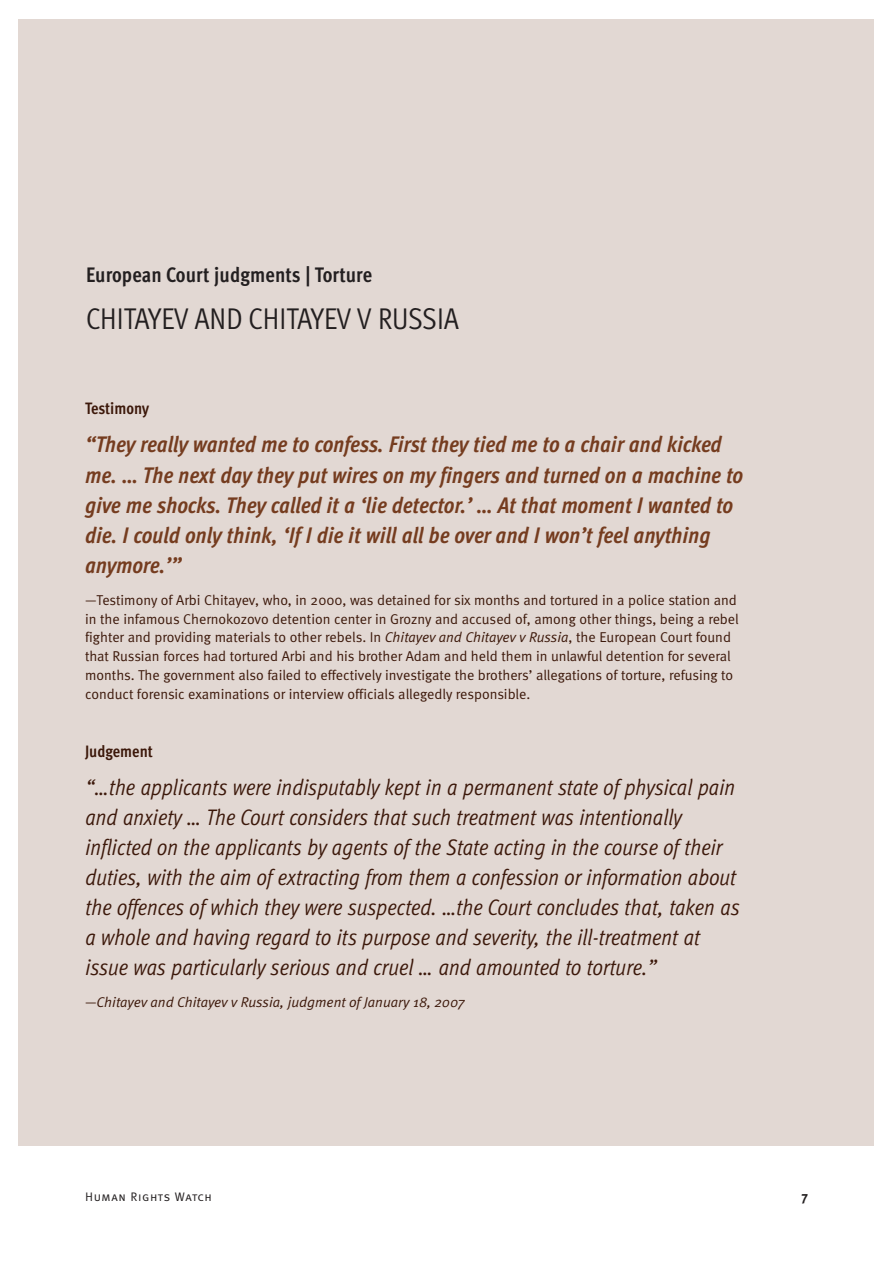
<style>
.page{position:relative;width:893px;height:1263px;background:#fff}
.page>*{position:absolute;margin:0;border:0;box-sizing:border-box;transform-origin:0 0}
.t1{font:30px "Meta Cond Normal";letter-spacing:-.005em;color:#231f20}
.t2{font:italic 22.5px/30px "Meta Cond Normal";letter-spacing:-.005em;color:#3c180a}
.t3{font:italic 700 22.5px/30px "Meta Cond";color:#753c1f}
.t4{font:700 21px "Meta Cond";letter-spacing:.005em;color:#231f20}
.t5{font:700 16.5px "Meta Cond";color:#3c180a}
.t6{font:14.25px/18.8px "Meta Normal";color:#3c180a}
.t7{font:italic 14.25px "Meta Normal";color:#3c180a}
.t8{font:13.5px "Meta Bold Caps";color:#231f20}
.t9{font:12.3px "Meta Normal Caps";letter-spacing:.045em;color:#231f20}
.s1{font-style:italic}
.s2{font-style:normal}
</style>
<div class="page">
<div style="left:19px;top:19px;width:855px;height:1127px;background:#e2d8d3"></div>
<h3 class="t4" style="left:86px;top:267px;width:288px">European Court judgments | Torture</h3>
<h1 class="t1" style="left:86px;top:307px;width:374px">CHITAYEV AND CHITAYEV V RUSSIA</h1>
<p class="t5" style="left:85px;top:402px;width:65px">Testimony</p>
<p class="t3" style="left:85px;top:431px;width:659px">“They really wanted me to confess. First they tied me to a chair and kicked me. … The next day they put wires on my fingers and turned on a machine to give me shocks. They called it a ‘lie detector.’ … At that moment I wanted to die. I could only think, ‘If I die it will all be over and I won’t feel anything anymore.’”</p>
<p class="t6" style="left:85px;top:592px;width:655px">—Testimony of Arbi Chitayev, who, in 2000, was detained for six months and tortured in a police station and in the infamous Chernokozovo detention center in Grozny and accused of, among other things, being a rebel fighter and providing materials to other rebels. In <span class="s1">Chitayev and Chitayev v Russia</span>, the European Court found that Russian forces had tortured Arbi and his brother Adam and held them in unlawful detention for several months. The government also failed to effectively investigate the brothers’ allegations of torture, refusing to conduct forensic examinations or interview officials allegedly responsible.</p>
<p class="t5" style="left:85px;top:744px;width:69px">Judgement</p>
<p class="t2" style="left:85px;top:774px;width:656px">“…the applicants were indisputably kept in a permanent state of physical pain and anxiety … The Court considers that such treatment was intentionally inflicted on the applicants by agents of the State acting in the course of their duties, with the aim of extracting from them a confession or information about the offences of which they were suspected. …the Court concludes that, taken as a whole and having regard to its purpose and severity, the ill-treatment at issue was particularly serious and cruel … and amounted to torture.”</p>
<p class="t7" style="left:85px;top:997px;width:381px"><span class="s2">—</span>Chitayev and Chitayev v Russia, judgment of January 18, 2007</p>
<p class="t9" style="left:85px;top:1192px;width:128px">Human Rights Watch</p>
<p class="t8" style="left:801px;top:1191px;width:8px">7</p>
</div>
